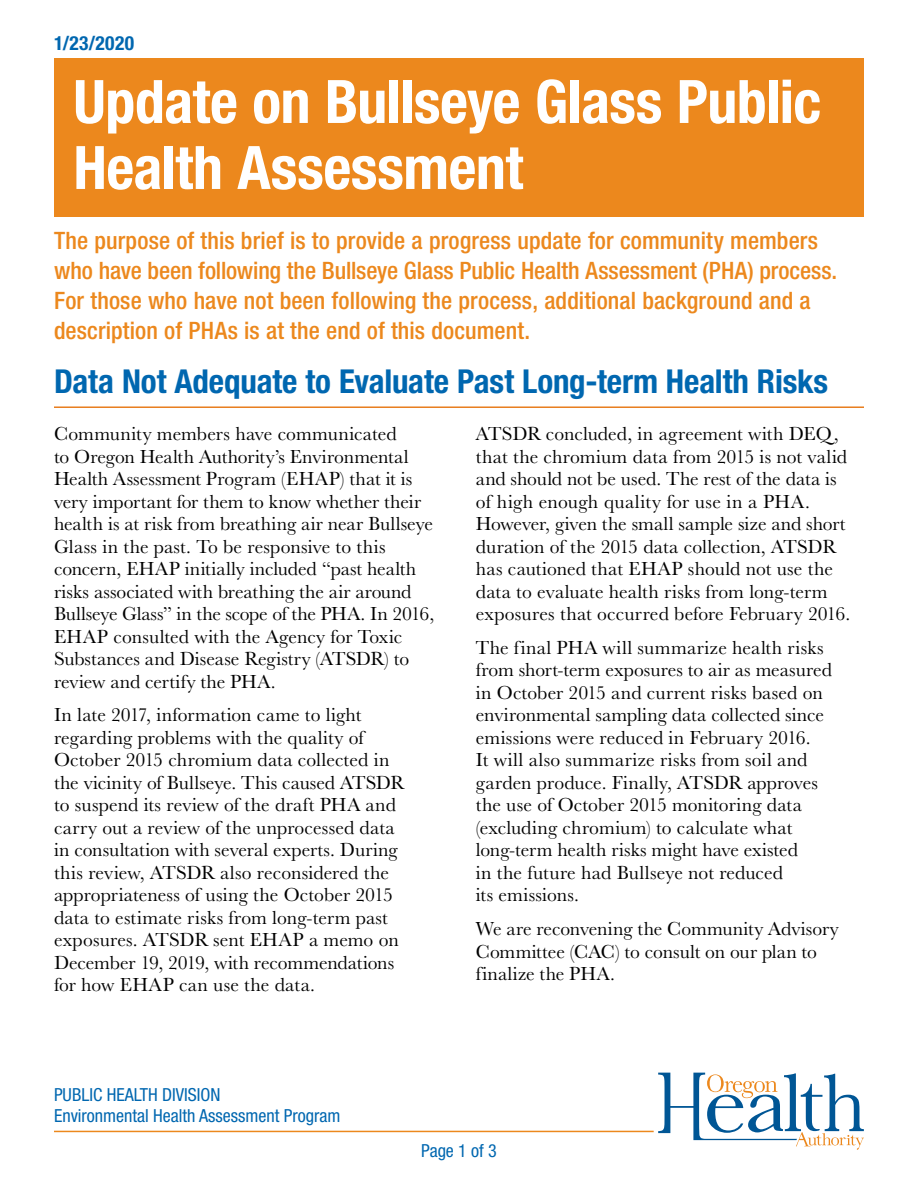
<style>
.page{position:relative;width:918px;height:1188px;background:#fff}
.page>*{position:absolute;margin:0;border:0;box-sizing:border-box;transform-origin:0 0}
.t1{font:700 condensed 60px/66px "Helvetica Neue LT Std";letter-spacing:-.01em;color:#fff}
.t2{font:700 condensed 33px "Helvetica Neue LT Std";letter-spacing:-.005em;color:#0067b0}
.t3{font:500 condensed 24px/30px "Helvetica Neue LT Std";letter-spacing:.005em;color:#ec881d}
.body1column{font:19.5px/22.5px "Baskerville URW";letter-spacing:.005em;color:#000}
.t4{font:700 condensed 19.5px "Helvetica Neue LT Std";letter-spacing:.02em;color:#0067b0}
.t5{font:condensed 18px/21px "Helvetica Neue LT Std";color:#0067b0}
</style>
<div class="page">
<div style="left:54px;top:58px;width:810px;height:159px;background:#ec881d"></div>
<hr style="left:54px;top:406px;width:810px;height:2px;background:#e87d1e">
<svg style="left:658px;top:1073px;width:206px;height:77px"></svg>
<hr style="left:54px;top:1131px;width:600px;height:1px;background:#ec881d">
<p class="t4" style="left:54px;top:31px;width:82px">1/23/2020</p>
<p class="t1" style="left:73px;top:68px;width:749px">Update on Bullseye Glass Public<br>Health Assessment</p>
<p class="t3" style="left:54px;top:225px;width:785px">The purpose of this brief is to provide a progress update for community members who have been following the Bullseye Glass Public Health Assessment (PHA) process.<br>For those who have not been following the process, additional background and a description of PHAs is at the end of this document.</p>
<h1 class="t2" style="left:54px;top:361px;width:776px">Data Not Adequate to Evaluate Past Long-term Health Risks</h1>
<p class="body1column" style="left:54px;top:423px;width:382px">Community members have communicated<br>to Oregon Health Authority’s Environmental Health Assessment Program (EHAP) that it is very important for them to know whether their health is at risk from breathing air near Bullseye Glass in the past. To be responsive to this concern, EHAP initially included “past health risks associated with breathing the air around Bullseye Glass” in the scope of the PHA. In 2016, EHAP consulted with the Agency for Toxic Substances and Disease Registry (ATSDR) to review and certify the PHA.</p>
<p class="body1column" style="left:54px;top:704px;width:352px">In late 2017, information came to light regarding problems with the quality of October 2015 chromium data collected in the vicinity of Bullseye. This caused ATSDR to suspend its review of the draft PHA and carry out a review of the unprocessed data in consultation with several experts. During this review, ATSDR also reconsidered the appropriateness of using the October 2015 data to estimate risks from long-term past exposures. ATSDR sent EHAP a memo on December 19, 2019, with recommendations for how EHAP can use the data.</p>
<p class="body1column" style="left:476px;top:423px;width:376px">ATSDR concluded, in agreement with DEQ, that the chromium data from 2015 is not valid and should not be used. The rest of the data is of high enough quality for use in a PHA.<br>However, given the small sample size and short duration of the 2015 data collection, ATSDR has cautioned that EHAP should not use the data to evaluate health risks from long-term exposures that occurred before February 2016.</p>
<p class="body1column" style="left:476px;top:637px;width:358px">The final PHA will summarize health risks from short-term exposures to air as measured in October 2015 and current risks based on environmental sampling data collected since emissions were reduced in February 2016.<br>It will also summarize risks from soil and garden produce. Finally, ATSDR approves the use of October 2015 monitoring data (excluding chromium) to calculate what long-term health risks might have existed<br>in the future had Bullseye not reduced<br>its emissions.</p>
<p class="body1column" style="left:476px;top:918px;width:364px">We are reconvening the Community Advisory<br>Committee (CAC) to consult on our plan to finalize the PHA.</p>
<p class="t5" style="left:54px;top:1084px;width:288px">PUBLIC HEALTH DIVISION<br>Environmental Health Assessment Program</p>
<p class="t5" style="left:421px;top:1140px;width:77px">Page 1 of 3</p>
</div>
